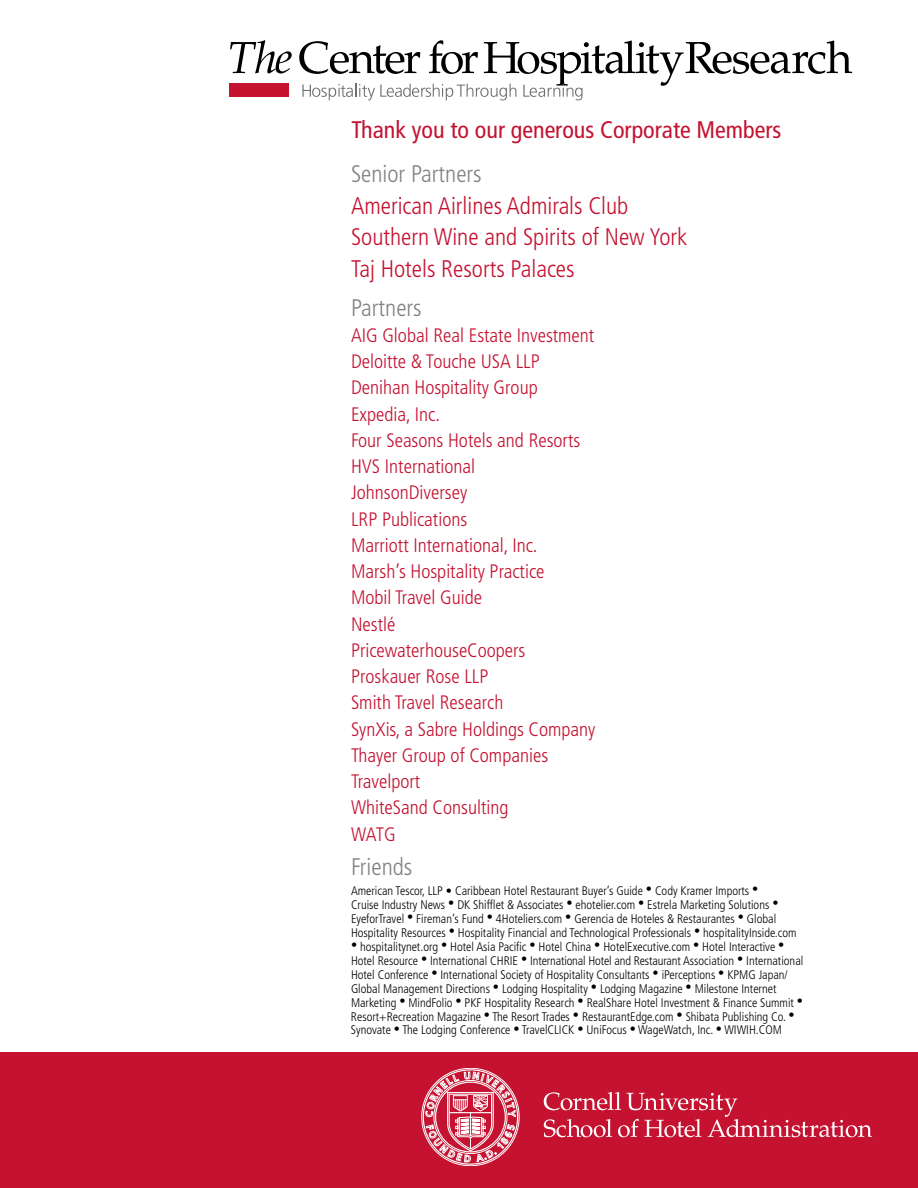
<style>
.page{position:relative;width:918px;height:1188px;background:#fff}
.page>*{position:absolute;margin:0;border:0;box-sizing:border-box;transform-origin:0 0}
.t1{font:300 condensed 24px/31.5px "Frutiger LT Std";color:#c41230}
.t2{font:condensed 24px "Frutiger LT Std";color:#c41230}
.t3{font:300 condensed 24px "Frutiger LT Std";color:#808284}
.t4{font:300 condensed 19.5px/26.2px "Frutiger LT Std";color:#c41230}
.t5{font:300 condensed 12.45px/14px "Frutiger LT Std";color:#000}
</style>
<div class="page">
<svg style="left:230px;top:40px;width:62px;height:34px"></svg>
<div style="left:230px;top:83px;width:59px;height:13px;background:#c41230"></div>
<svg style="left:299px;top:40px;width:553px;height:60px"></svg>
<div style="left:0;top:1052px;width:918px;height:136px;background:#c41230"></div>
<svg style="left:544px;top:1092px;width:328px;height:45px"></svg>
<svg style="left:422px;top:1068px;width:98px;height:98px"></svg>
<h1 class="t2" style="left:351px;top:116px;width:432px">Thank you to our generous Corporate Members</h1>
<h1 class="t3" style="left:351px;top:160px;width:132px">Senior Partners</h1>
<h1 class="t1" style="left:351px;top:190px;width:338px">American Airlines Admirals Club<br>Southern Wine and Spirits of New York<br>Taj Hotels Resorts Palaces</h1>
<h1 class="t3" style="left:351px;top:294px;width:72px">Partners</h1>
<p class="t4" style="left:351px;top:322px;width:246px">AIG Global Real Estate Investment<br>Deloitte &amp; Touche USA LLP<br>Denihan Hospitality Group<br>Expedia, Inc.<br>Four Seasons Hotels and Resorts<br>HVS International<br>JohnsonDiversey<br>LRP Publications<br>Marriott International, Inc.<br>Marsh’s Hospitality Practice<br>Mobil Travel Guide<br>Nestlé<br>PricewaterhouseCoopers<br>Proskauer Rose LLP<br>Smith Travel Research<br>SynXis, a Sabre Holdings Company<br>Thayer Group of Companies<br>Travelport<br>WhiteSand Consulting<br>WATG</p>
<h1 class="t3" style="left:351px;top:853px;width:63px">Friends</h1>
<p class="t5" style="left:351px;top:884px;width:447px">American Tescor, LLP • Caribbean Hotel Restaurant Buyer’s Guide • Cody Kramer Imports •<br>Cruise Industry News • DK Shifflet &amp; Associates • ehotelier.com • Estrela Marketing Solutions • EyeforTravel • Fireman’s Fund • 4Hoteliers.com • Gerencia de Hoteles &amp; Restaurantes • Global Hospitality Resources • Hospitality Financial and Technological Professionals • hospitalityInside.com</p>
<p class="t5" style="left:351px;top:940px;width:454px">• hospitalitynet.org • Hotel Asia Pacific • Hotel China • HotelExecutive.com • Hotel Interactive • Hotel Resource • International CHRIE • International Hotel and Restaurant Association • International Hotel Conference • International Society of Hospitality Consultants • iPerceptions • KPMG Japan/ Global Management Directions • Lodging Hospitality • Lodging Magazine • Milestone Internet Marketing • MindFolio • PKF Hospitality Research • RealShare Hotel Investment &amp; Finance Summit • Resort+Recreation Magazine • The Resort Trades • RestaurantEdge.com • Shibata Publishing Co. • Synovate • The Lodging Conference • TravelCLICK • UniFocus • WageWatch, Inc. • WIWIH.COM</p>
</div>
